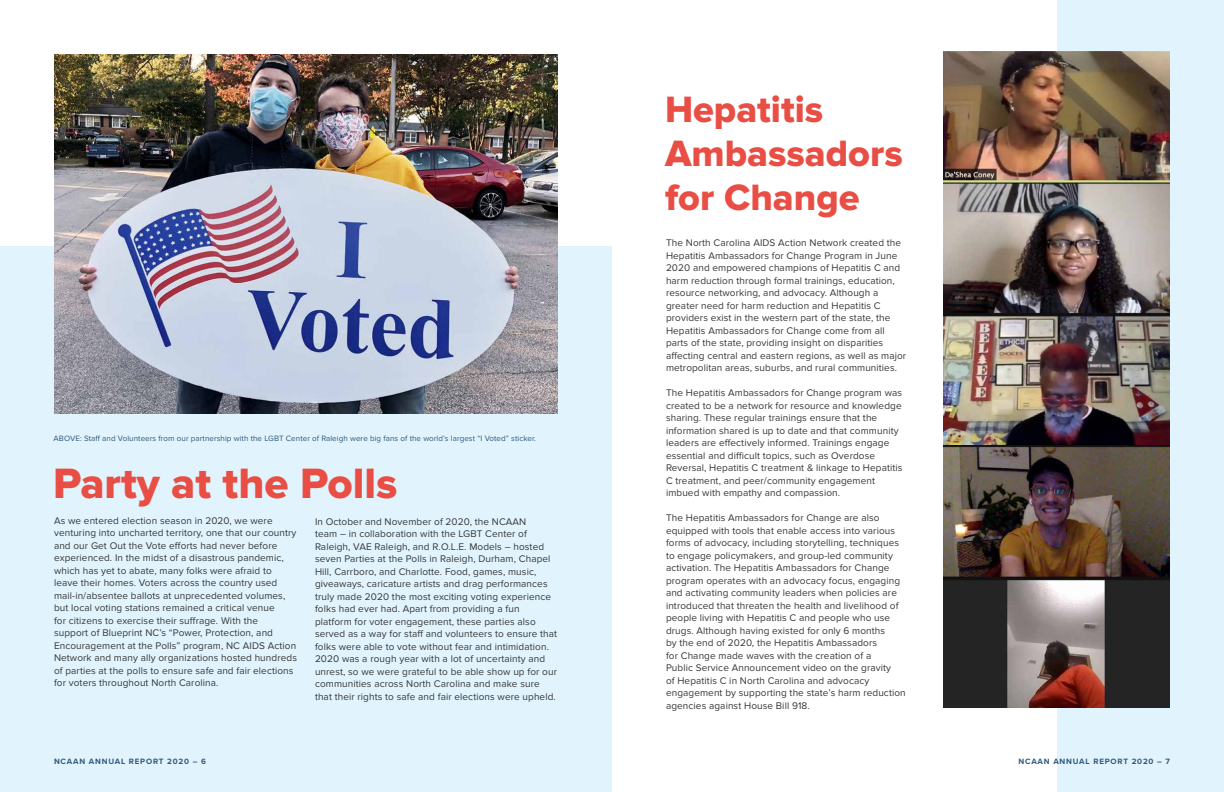
<style>
.page{position:relative;width:1224px;height:792px;background:#fff}
.page>*{position:absolute;margin:0;border:0;box-sizing:border-box;transform-origin:0 0}
.t1{font:44px "Proxima Nova Extrabld";color:#e94e45}
.t2{font:38px/44px "Proxima Nova Extrabld";color:#e94e45}
.t3{font:10px/12.5px "Proxima Nova";letter-spacing:.01em;color:#363838}
.t4{font:8px "Proxima Nova";letter-spacing:.01em;color:#2f597c}
.t5{font:700 8px "Proxima Nova";letter-spacing:.1em;color:#2f597c}
</style>
<div class="page">
<div style="left:0;top:246px;width:612px;height:546px;background:#e1f4fd"></div>
<div style="left:1058px;top:0;width:166px;height:792px;background:#e1f4fd"></div>
<img style="left:54px;top:54px;width:504px;height:360px">
<img style="left:944px;top:51px;width:226px;height:657px">
<p class="t4" style="left:54px;top:434px;width:484px">ABOVE: Staff and Volunteers from our partnership with the LGBT Center of Raleigh were big fans of the world’s largest “I Voted” sticker.</p>
<h1 class="t1" style="left:53px;top:458px;width:346px">Party at the Polls</h1>
<p class="t3" style="left:315px;top:515px;width:244px">In October and November of 2020, the NCAAN<br>team – in collaboration with the LGBT Center of Raleigh, VAE Raleigh, and R.O.L.E. Models – hosted seven Parties at the Polls in Raleigh, Durham, Chapel Hill, Carrboro, and Charlotte. Food, games, music, giveaways, caricature artists and drag performances truly made 2020 the most exciting voting experience folks had ever had. Apart from providing a fun platform for voter engagement, these parties also served as a way for staff and volunteers to ensure that folks were able to vote without fear and intimidation.<br>2020 was a rough year with a lot of uncertainty and unrest, so we were grateful to be able show up for our communities across North Carolina and make sure that their rights to safe and fair elections were upheld.</p>
<p class="t3" style="left:54px;top:514px;width:245px">As we entered election season in 2020, we were venturing into uncharted territory, one that our country and our Get Out the Vote efforts had never before experienced. In the midst of a disastrous pandemic, which has yet to abate, many folks were afraid to leave their homes. Voters across the country used mail-in/absentee ballots at unprecedented volumes, but local voting stations remained a critical venue<br>for citizens to exercise their suffrage. With the<br>support of Blueprint NC’s “Power, Protection, and Encouragement at the Polls” program, NC AIDS Action Network and many ally organizations hosted hundreds of parties at the polls to ensure safe and fair elections for voters throughout North Carolina.</p>
<h2 class="t2" style="left:665px;top:88px;width:239px">Hepatitis<br>Ambassadors for Change</h2>
<p class="t3" style="left:666px;top:237px;width:242px">The North Carolina AIDS Action Network created the Hepatitis Ambassadors for Change Program in June 2020 and empowered champions of Hepatitis C and harm reduction through formal trainings, education, resource networking, and advocacy. Although a greater need for harm reduction and Hepatitis C providers exist in the western part of the state, the Hepatitis Ambassadors for Change come from all parts of the state, providing insight on disparities affecting central and eastern regions, as well as major metropolitan areas, suburbs, and rural communities.</p>
<p class="t3" style="left:666px;top:387px;width:238px">The Hepatitis Ambassadors for Change program was created to be a network for resource and knowledge sharing. These regular trainings ensure that the information shared is up to date and that community leaders are effectively informed. Trainings engage essential and difficult topics, such as Overdose Reversal, Hepatitis C treatment &amp; linkage to Hepatitis C treatment, and peer/community engagement imbued with empathy and compassion.</p>
<p class="t3" style="left:666px;top:512px;width:241px">The Hepatitis Ambassadors for Change are also equipped with tools that enable access into various forms of advocacy, including storytelling, techniques to engage policymakers, and group-led community activation. The Hepatitis Ambassadors for Change program operates with an advocacy focus, engaging and activating community leaders when policies are introduced that threaten the health and livelihood of people living with Hepatitis C and people who use drugs. Although having existed for only 6 months<br>by the end of 2020, the Hepatitis Ambassadors<br>for Change made waves with the creation of a<br>Public Service Announcement video on the gravity<br>of Hepatitis C in North Carolina and advocacy engagement by supporting the state’s harm reduction agencies against House Bill 918.</p>
<p class="t5" style="left:54px;top:756px;width:154px">NCAAN ANNUAL REPORT 2020 – 6</p>
<p class="t5" style="left:1018px;top:756px;width:153px">NCAAN ANNUAL REPORT 2020 – 7</p>
</div>
